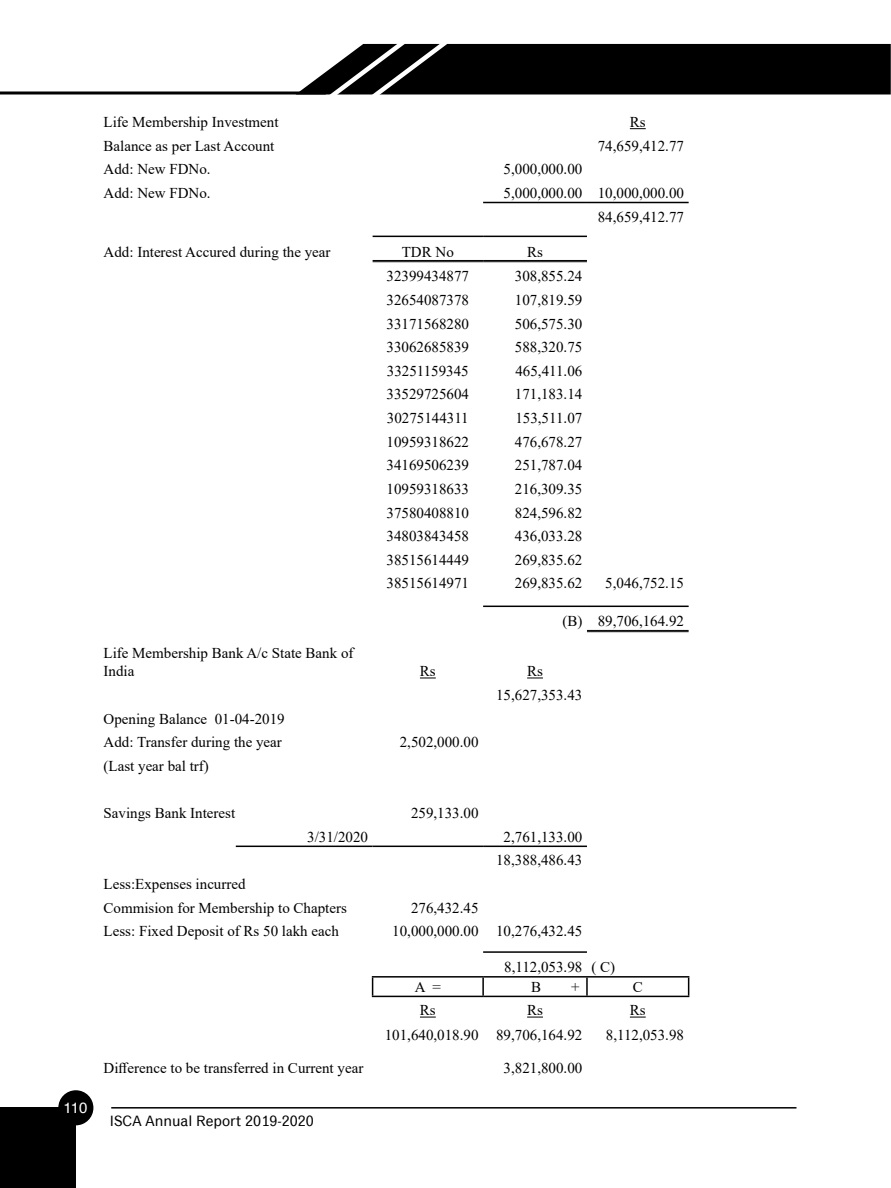
<style>
.page{position:relative;width:891px;height:1188px;background:#fff}
.page>*{position:absolute;margin:0;border:0;box-sizing:border-box;transform-origin:0 0}
.t1{font:15px/23.7px "Times New Roman";color:#000}
.t2{font:15px "Classic Grotesque Pro";color:#000}
.t3{font:15px "Helvetica";color:#fff}
</style>
<div class="page">
<hr style="left:0;top:92px;width:326px;height:2px;background:#000">
<svg style="left:296px;top:43px;width:595px;height:52px;background:#1c1c1c"></svg>
<hr style="left:373px;top:236px;width:110px;height:1px;background:#000">
<hr style="left:483px;top:236px;width:104px;height:1px;background:#000">
<hr style="left:373px;top:260px;width:110px;height:1px;background:#000">
<hr style="left:373px;top:261px;width:110px;height:1px;background:#000">
<hr style="left:483px;top:260px;width:104px;height:1px;background:#000">
<hr style="left:483px;top:261px;width:104px;height:1px;background:#000">
<hr style="left:483px;top:606px;width:104px;height:1px;background:#000">
<hr style="left:587px;top:606px;width:102px;height:1px;background:#000">
<hr style="left:587px;top:630px;width:102px;height:1px;background:#000">
<hr style="left:587px;top:631px;width:102px;height:1px;background:#000">
<hr style="left:483px;top:951px;width:104px;height:2px;background:#000">
<svg style="left:372px;top:978px;width:1px;height:18px"></svg>
<hr style="left:372px;top:976px;width:111px;height:2px;background:#000">
<hr style="left:483px;top:976px;width:104px;height:2px;background:#000">
<hr style="left:587px;top:976px;width:102px;height:2px;background:#000">
<svg style="left:482px;top:978px;width:2px;height:18px"></svg>
<svg style="left:586px;top:978px;width:2px;height:18px"></svg>
<svg style="left:688px;top:978px;width:1px;height:18px"></svg>
<hr style="left:372px;top:996px;width:111px;height:1px;background:#000">
<hr style="left:483px;top:996px;width:104px;height:1px;background:#000">
<hr style="left:587px;top:996px;width:102px;height:1px;background:#000">
<hr style="left:483px;top:202px;width:104px;height:1px;background:#000">
<hr style="left:587px;top:202px;width:102px;height:1px;background:#000">
<hr style="left:236px;top:846px;width:137px;height:1px;background:#000">
<hr style="left:373px;top:846px;width:110px;height:1px;background:#000">
<hr style="left:483px;top:846px;width:104px;height:1px;background:#000">
<svg style="left:630px;top:128px;width:16px;height:1px"></svg>
<svg style="left:420px;top:678px;width:16px;height:1px"></svg>
<svg style="left:527px;top:678px;width:16px;height:1px"></svg>
<svg style="left:420px;top:1017px;width:16px;height:1px"></svg>
<svg style="left:527px;top:1017px;width:16px;height:1px"></svg>
<svg style="left:630px;top:1017px;width:16px;height:1px"></svg>
<div style="left:0;top:1108px;width:76px;height:80px;background:#000"></div>
<div style="left:59px;top:1091px;width:34px;height:34px;background:#000;border-radius:50%"></div>
<div style="left:58px;top:1090px;width:35px;height:35px;border:2px solid #000;border-radius:50%"></div>
<hr style="left:111px;top:1107px;width:685px;height:2px;background:#000">
<p class="t3" style="left:63px;top:1096px;width:25px">110</p>
<p class="t1" style="left:104px;top:110px;width:176px">Life Membership Investment</p>
<p class="t1" style="left:630px;top:110px;width:17px">Rs</p>
<p class="t1" style="left:104px;top:133px;width:172px">Balance as per Last Account</p>
<p class="t1" style="left:598px;top:133px;width:88px">74,659,412.77</p>
<p class="t1" style="left:104px;top:157px;width:109px">Add: New FDNo.</p>
<p class="t1" style="left:504px;top:157px;width:80px">5,000,000.00</p>
<p class="t1" style="left:104px;top:181px;width:109px">Add: New FDNo.</p>
<p class="t1" style="left:504px;top:181px;width:182px;text-align:right">5,000,000.00 10,000,000.00<br>84,659,412.77</p>
<p class="t1" style="left:104px;top:239px;width:229px">Add: Interest Accured during the year</p>
<p class="t1" style="left:402px;top:239px;width:54px">TDR No</p>
<p class="t1" style="left:527px;top:239px;width:17px">Rs</p>
<p class="t1" style="left:387px;top:264px;width:84px">32399434877</p>
<p class="t1" style="left:515px;top:264px;width:69px">308,855.24</p>
<p class="t1" style="left:387px;top:288px;width:84px">32654087378</p>
<p class="t1" style="left:515px;top:288px;width:69px">107,819.59</p>
<p class="t1" style="left:387px;top:311px;width:84px">33171568280</p>
<p class="t1" style="left:515px;top:311px;width:69px">506,575.30</p>
<p class="t1" style="left:387px;top:335px;width:84px">33062685839</p>
<p class="t1" style="left:515px;top:335px;width:69px">588,320.75</p>
<p class="t1" style="left:387px;top:358px;width:83px">33251159345</p>
<p class="t1" style="left:515px;top:358px;width:68px">465,411.06</p>
<p class="t1" style="left:387px;top:382px;width:84px">33529725604</p>
<p class="t1" style="left:515px;top:382px;width:69px">171,183.14</p>
<p class="t1" style="left:387px;top:406px;width:83px">30275144311</p>
<p class="t1" style="left:515px;top:406px;width:68px">153,511.07</p>
<p class="t1" style="left:387px;top:429px;width:84px">10959318622</p>
<p class="t1" style="left:515px;top:429px;width:69px">476,678.27</p>
<p class="t1" style="left:387px;top:453px;width:84px">34169506239</p>
<p class="t1" style="left:515px;top:453px;width:69px">251,787.04</p>
<p class="t1" style="left:387px;top:477px;width:84px">10959318633</p>
<p class="t1" style="left:515px;top:477px;width:69px">216,309.35</p>
<p class="t1" style="left:387px;top:500px;width:84px">37580408810</p>
<p class="t1" style="left:515px;top:500px;width:69px">824,596.82</p>
<p class="t1" style="left:387px;top:524px;width:84px">34803843458</p>
<p class="t1" style="left:515px;top:524px;width:69px">436,033.28</p>
<p class="t1" style="left:387px;top:547px;width:84px">38515614449</p>
<p class="t1" style="left:515px;top:547px;width:69px">269,835.62</p>
<p class="t1" style="left:387px;top:571px;width:84px">38515614971</p>
<p class="t1" style="left:515px;top:571px;width:69px">269,835.62</p>
<p class="t1" style="left:605px;top:571px;width:80px">5,046,752.15</p>
<p class="t1" style="left:562px;top:609px;width:123px">(B) 89,706,164.92</p>
<p class="t1" style="left:104px;top:644px;width:251px;line-height:18px">Life Membership Bank A/c State Bank of<br>India</p>
<p class="t1" style="left:420px;top:659px;width:17px">Rs</p>
<p class="t1" style="left:496px;top:659px;width:88px;text-align:center">Rs<br>15,627,353.43</p>
<p class="t1" style="left:104px;top:706px;width:183px">Opening Balance 01-04-2019<br>Add: Transfer during the year</p>
<p class="t1" style="left:400px;top:730px;width:80px">2,502,000.00</p>
<p class="t1" style="left:104px;top:754px;width:107px">(Last year bal trf)</p>
<p class="t1" style="left:104px;top:801px;width:133px">Savings Bank Interest</p>
<p class="t1" style="left:411px;top:801px;width:69px">259,133.00</p>
<p class="t1" style="left:307px;top:824px;width:62px">3/31/2020</p>
<p class="t1" style="left:496px;top:824px;width:88px;text-align:center">2,761,133.00<br>18,388,486.43</p>
<p class="t1" style="left:104px;top:872px;width:245px">Less:Expenses incurred<br>Commision for Membership to Chapters</p>
<p class="t1" style="left:411px;top:895px;width:69px">276,432.45</p>
<p class="t1" style="left:104px;top:919px;width:237px">Less: Fixed Deposit of Rs 50 lakh each</p>
<p class="t1" style="left:392px;top:919px;width:192px">10,000,000.00 10,276,432.45</p>
<p class="t1" style="left:504px;top:955px;width:113px">8,112,053.98 ( C)</p>
<p class="t1" style="left:415px;top:974px;width:27px">A =</p>
<p class="t1" style="left:531px;top:974px;width:12px">B</p>
<p class="t1" style="left:571px;top:974px;width:10px">+</p>
<p class="t1" style="left:633px;top:974px;width:12px">C</p>
<p class="t1" style="left:420px;top:998px;width:17px">Rs</p>
<p class="t1" style="left:527px;top:998px;width:17px">Rs</p>
<p class="t1" style="left:630px;top:998px;width:17px">Rs</p>
<p class="t1" style="left:385px;top:1023px;width:199px">101,640,018.90 89,706,164.92</p>
<p class="t1" style="left:606px;top:1023px;width:80px">8,112,053.98</p>
<p class="t1" style="left:104px;top:1056px;width:261px">Difference to be transferred in Current year</p>
<p class="t1" style="left:504px;top:1056px;width:80px">3,821,800.00</p>
<p class="t2" style="left:110px;top:1112px;width:205px">ISCA Annual Report 2019-2020</p>
</div>
